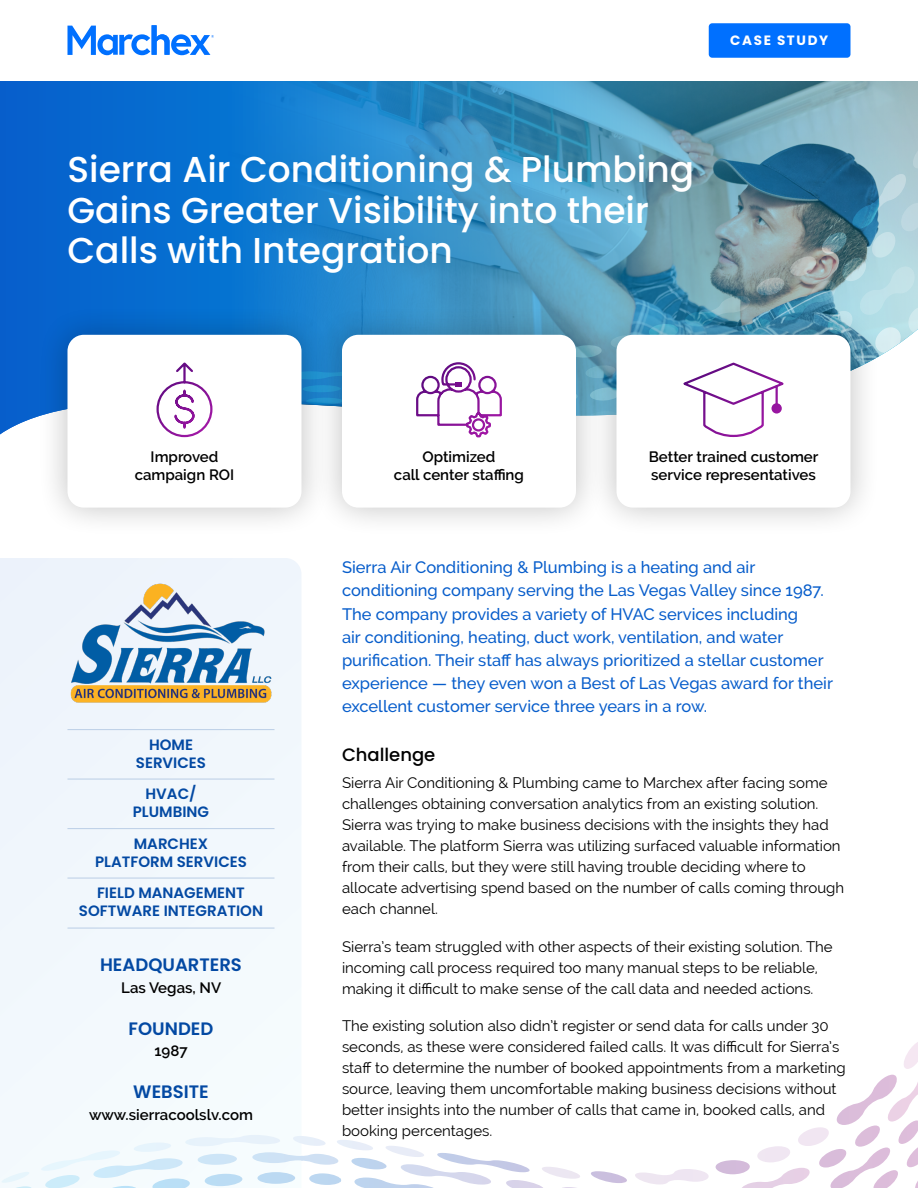
<style>
.page{position:relative;width:918px;height:1188px;background:#fff}
.page>*{position:absolute;margin:0;border:0;box-sizing:border-box;transform-origin:0 0}
.Case_Study_H1{font:500 36px/40.5px "Poppins";color:#fff}
.Case_Study_Company_Info_Header{font:600 18px "Poppins";color:#0349a3}
.t1{font:500 18px "Poppins";color:#000}
.Case_Study_Intro{font:500 16.5px/23.1px "Raleway";color:#075dcb}
.Body_Copy{font:15px/21px "Raleway";color:#000}
.Case_Study_Results_Body{font:600 15px/18px "Raleway";color:#000;text-align:center}
.Case_Study_Details_Small{font:600 15px/18px "Poppins";color:#0349a3;text-align:center}
.Case_Study_Company_Info_Body{font:600 15px "Raleway";color:#000}
.Case_Study_Details_Small_Last{font:600 15px/18px "Poppins";color:#0349a3;text-align:center}
.t2{font:700 13.5px "Poppins";letter-spacing:.12em;color:#fff}
</style>
<div class="page">
<div style="left:0;top:558px;width:301px;height:630px;background:#f1f7fc"></div>
<svg style="left:5px;top:1065px;width:913px;height:123px"></svg>
<svg style="left:41px;top:1002px;width:877px;height:182px"></svg>
<hr style="left:68px;top:729px;width:207px;height:1px;background:#c0d2e8">
<hr style="left:68px;top:778px;width:207px;height:2px;background:#c0d2e8">
<hr style="left:68px;top:828px;width:207px;height:1px;background:#c0d2e8">
<hr style="left:68px;top:878px;width:207px;height:1px;background:#c0d2e8">
<hr style="left:68px;top:928px;width:207px;height:1px;background:#c0d2e8">
<img style="left:68px;top:581px;width:207px;height:126px">
<svg style="left:0;top:81px;width:918px;height:354px;background:#1e73c3"></svg>
<svg style="left:52px;top:100px;width:866px;height:204px;background:#207fca"></svg>
<svg style="left:455px;top:135px;width:463px;height:169px;background:#5798b5"></svg>
<div style="left:37px;top:304px;width:295px;height:234px;background:#000;opacity:.25"></div>
<div style="left:67px;top:335px;width:234px;height:173px;background:#fff;border-radius:16px"></div>
<svg style="left:156px;top:362px;width:57px;height:76px"></svg>
<div style="left:312px;top:304px;width:295px;height:234px;background:#000;opacity:.25"></div>
<div style="left:342px;top:335px;width:234px;height:173px;background:#fff;border-radius:16px"></div>
<svg style="left:416px;top:362px;width:86px;height:76px"></svg>
<div style="left:586px;top:304px;width:295px;height:234px;background:#000;opacity:.25"></div>
<div style="left:616px;top:335px;width:234px;height:173px;background:#fff;border-radius:16px"></div>
<svg style="left:679px;top:232px;width:239px;height:206px"></svg>
<div style="left:709px;top:23px;width:141px;height:35px;background:#0070ff;border-radius:4px"></div>
<svg style="left:67px;top:25px;width:147px;height:30px"></svg>
<p class="t2" style="left:730px;top:33px;width:99px">CASE STUDY</p>
<h1 class="Case_Study_H1" style="left:68px;top:150px;width:628px">Sierra Air Conditioning &amp; Plumbing<br>Gains Greater Visibility into their<br>Calls with Integration</h1>
<p class="Case_Study_Results_Body" style="left:135px;top:448px;width:101px">Improved campaign ROI</p>
<p class="Case_Study_Results_Body" style="left:394px;top:448px;width:132px">Optimized<br>call center staffing</p>
<p class="Case_Study_Results_Body" style="left:649px;top:448px;width:171px;text-align:left">Better trained customer service representatives</p>
<p class="Case_Study_Details_Small" style="left:136px;top:735px;width:72px">HOME<br>SERVICES</p>
<p class="Case_Study_Details_Small" style="left:133px;top:785px;width:78px">HVAC/<br>PLUMBING</p>
<p class="Case_Study_Details_Small" style="left:95px;top:834px;width:153px">MARCHEX<br>PLATFORM SERVICES</p>
<p class="Case_Study_Details_Small_Last" style="left:79px;top:884px;width:186px">FIELD MANAGEMENT<br>SOFTWARE INTEGRATION</p>
<h2 class="Case_Study_Company_Info_Header" style="left:100px;top:955px;width:143px">HEADQUARTERS</h2>
<p class="Case_Study_Company_Info_Body" style="left:121px;top:979px;width:102px">Las Vegas, NV</p>
<h2 class="Case_Study_Company_Info_Header" style="left:129px;top:1018px;width:86px">FOUNDED</h2>
<p class="Case_Study_Company_Info_Body" style="left:154px;top:1042px;width:35px">1987</p>
<h2 class="Case_Study_Company_Info_Header" style="left:133px;top:1081px;width:77px">WEBSITE</h2>
<p class="Case_Study_Company_Info_Body" style="left:89px;top:1106px;width:165px">www.sierracoolslv.com</p>
<p class="Case_Study_Intro" style="left:342px;top:556px;width:493px">Sierra Air Conditioning &amp; Plumbing is a heating and air conditioning company serving the Las Vegas Valley since 1987.<br>The company provides a variety of HVAC services including<br>air conditioning, heating, duct work, ventilation, and water purification. Their staff has always prioritized a stellar customer experience — they even won a Best of Las Vegas award for their excellent customer service three years in a row.</p>
<h3 class="t1" style="left:342px;top:744px;width:95px">Challenge</h3>
<p class="Body_Copy" style="left:342px;top:772px;width:504px">Sierra Air Conditioning &amp; Plumbing came to Marchex after facing some challenges obtaining conversation analytics from an existing solution.<br>Sierra was trying to make business decisions with the insights they had available. The platform Sierra was utilizing surfaced valuable information from their calls, but they were still having trouble deciding where to allocate advertising spend based on the number of calls coming through each channel.</p>
<p class="Body_Copy" style="left:342px;top:936px;width:492px">Sierra’s team struggled with other aspects of their existing solution. The incoming call process required too many manual steps to be reliable, making it difficult to make sense of the call data and needed actions.</p>
<p class="Body_Copy" style="left:342px;top:1015px;width:505px">The existing solution also didn’t register or send data for calls under 30 seconds, as these were considered failed calls. It was difficult for Sierra’s staff to determine the number of booked appointments from a marketing source, leaving them uncomfortable making business decisions without better insights into the number of calls that came in, booked calls, and booking percentages.</p>
</div>
